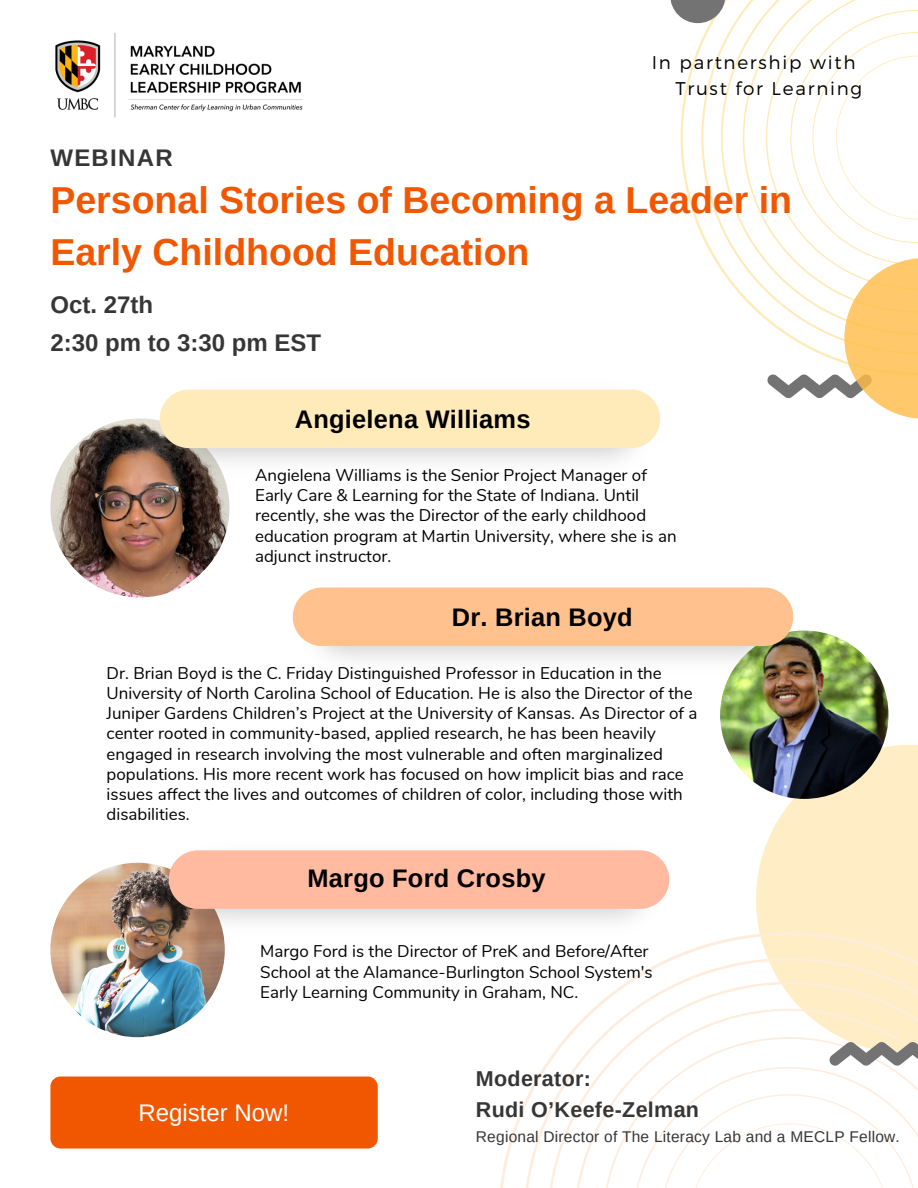
<style>
.page{position:relative;width:918px;height:1188px;background:#fff}
.page>*{position:absolute;margin:0;border:0;box-sizing:border-box;transform-origin:0 0}
.t1{font:700 37.5px/51.8px "Arimo";color:#f15700}
.t2{font:700 25.35px "Arimo";letter-spacing:.01em;color:#000}
.t3{font:700 24px/38.2px "Arimo";color:#363636}
.t4{font:24px "Arimo";color:#fff}
.t5{font:700 24px "Arimo";letter-spacing:.055em;color:#363636}
.t6{font:700 21.45px/31.5px "Arimo";letter-spacing:.015em;color:#363636}
.t7{font:300 18.45px/25.8px "Montserrat";letter-spacing:.095em;color:#000}
.t8{font:16.95px/20.2px "Nunito";color:#000}
.t9{font:15.45px "Arimo";letter-spacing:.015em;color:#363636}
</style>
<div class="page">
<svg style="left:681px;top:23px;width:20px;height:211px"></svg>
<svg style="left:701px;top:0;width:217px;height:321px"></svg>
<div style="left:756px;top:745px;width:162px;height:187px;background:#ffeec5"></div>
<svg style="left:500px;top:932px;width:418px;height:256px"></svg>
<svg style="left:523px;top:958px;width:395px;height:230px"></svg>
<svg style="left:767px;top:10px;width:151px;height:409px"></svg>
<svg style="left:670px;top:0;width:55px;height:23px"></svg>
<svg style="left:632px;top:1042px;width:286px;height:146px"></svg>
<img style="left:50px;top:418px;width:179px;height:179px;border-radius:50%">
<img style="left:164px;top:389px;width:471px;height:86px">
<div style="left:160px;top:390px;width:500px;height:58px;background:#ffebb9"></div>
<img style="left:50px;top:863px;width:175px;height:174px;border-radius:50%">
<img style="left:173px;top:909px;width:492px;height:27px">
<div style="left:169px;top:850px;width:500px;height:59px;background:#ffbaa0"></div>
<img style="left:720px;top:631px;width:169px;height:168px;border-radius:50%">
<img style="left:317px;top:587px;width:472px;height:86px">
<div style="left:293px;top:588px;width:500px;height:58px;background:#ffc28e"></div>
<img style="left:55px;top:33px;width:248px;height:85px">
<div style="left:50px;top:1077px;width:328px;height:72px;background:#f15700;border-radius:10px"></div>
<h3 class="t5" style="left:50px;top:144px;width:124px">WEBINAR</h3>
<p class="t7" style="left:675px;top:49px;width:188px;text-indent:-24px">In partnership with<br>Trust for Learning</p>
<h1 class="t1" style="left:50px;top:174px;width:743px">Personal Stories of Becoming a Leader in<br>Early Childhood Education</h1>
<h3 class="t3" style="left:50px;top:285px;width:272px">Oct. 27th<br>2:30 pm to 3:30 pm EST</h3>
<h2 class="t2" style="left:295px;top:405px;width:237px">Angielena Williams</h2>
<p class="t8" style="left:255px;top:465px;width:423px">Angielena Williams is the Senior Project Manager of Early Care &amp; Learning for the State of Indiana. Until recently, she was the Director of the early childhood education program at Martin University, where she is an adjunct instructor.</p>
<h2 class="t2" style="left:452px;top:603px;width:182px">Dr. Brian Boyd</h2>
<p class="t8" style="left:107px;top:663px;width:592px">Dr. Brian Boyd is the C. Friday Distinguished Professor in Education in the University of North Carolina School of Education. He is also the Director of the Juniper Gardens Children’s Project at the University of Kansas. As Director of a center rooted in community-based, applied research, he has been heavily engaged in research involving the most vulnerable and often marginalized populations. His more recent work has focused on how implicit bias and race issues affect the lives and outcomes of children of color, including those with disabilities.</p>
<h2 class="t2" style="left:307px;top:865px;width:240px">Margo Ford Crosby</h2>
<p class="t8" style="left:260px;top:942px;width:394px">Margo Ford is the Director of PreK and Before/After<br>School at the Alamance-Burlington School System's<br>Early Learning Community in Graham, NC.</p>
<h3 class="t4" style="left:139px;top:1099px;width:152px">Register Now!</h3>
<p class="t6" style="left:476px;top:1063px;width:225px">Moderator:<br>Rudi O’Keefe-Zelman</p>
<p class="t9" style="left:476px;top:1128px;width:426px">Regional Director of The Literacy Lab and a MECLP Fellow.</p>
</div>
